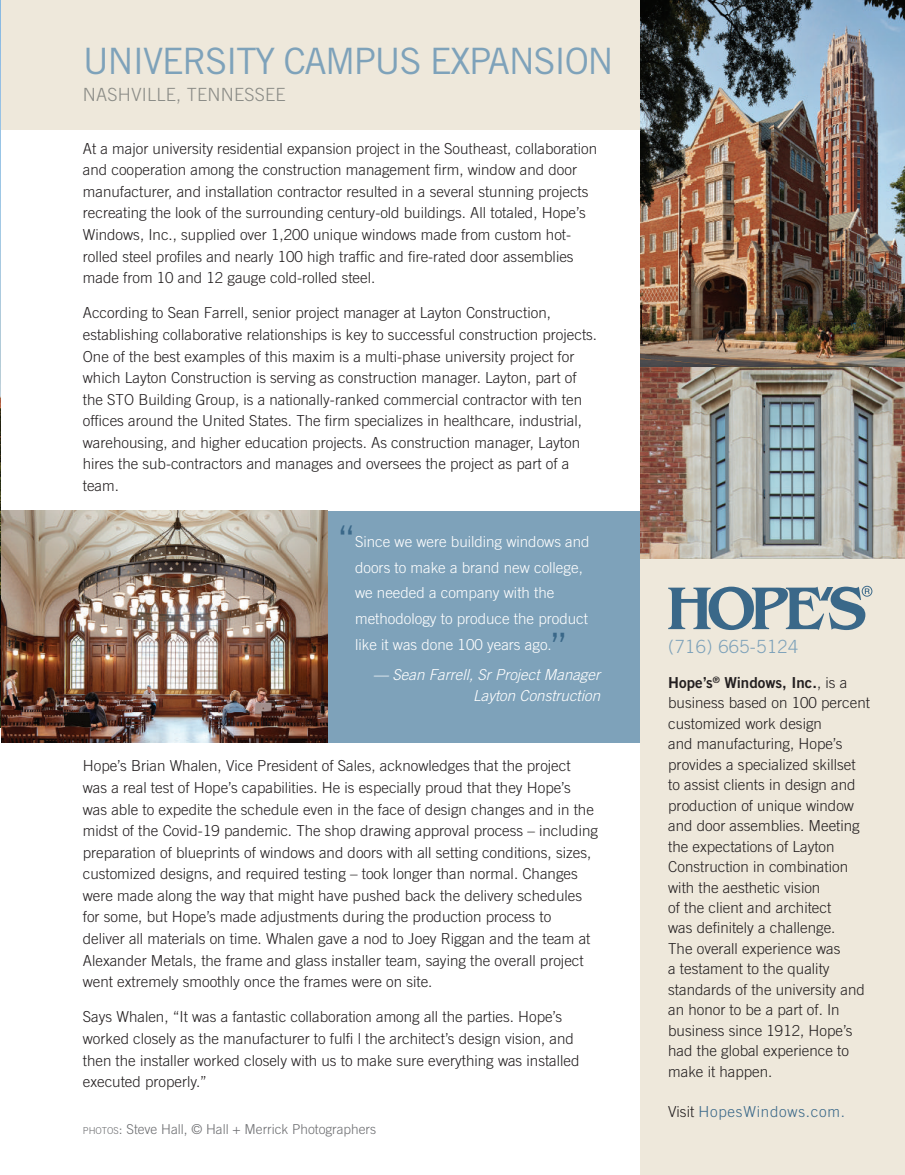
<style>
.page{position:relative;width:905px;height:1175px;background:#fff}
.page>*{position:absolute;margin:0;border:0;box-sizing:border-box;transform-origin:0 0}
.t1{font:36.3px "Trade Gothic LT Std";letter-spacing:-.04em;color:#7ea2ba}
.t2{font:36.3px "Trade Gothic LT Std";color:#3a6889}
.t3{font:300 18.15px "Trade Gothic LT Std";letter-spacing:.015em;color:#8b8c87}
.t4{font:300 18.15px "Trade Gothic LT Std";letter-spacing:.025em;color:#7ea2ba}
.t5{font:300 15.15px/21.6px "Trade Gothic LT Std";color:#231f20}
.t6{font:300 15.15px/25.8px "Trade Gothic LT Std";color:#fff}
.t7{font:italic 300 15.15px/21.1px "Trade Gothic LT Std";color:#fff;text-align:right}
.t8{font:15.15px "Trade Gothic LT Std Bd 2";color:#231f20}
.t9{font:300 15.15px "Trade Gothic LT Std";letter-spacing:.05em;color:#3a6889}
.t10{font:300 13.65px "Trade Gothic LT Std";color:#6c6d70}
.s1{font-size:9.6px}
.s2{font-style:inherit}
.s3{font-family:"Trade Gothic LT Std";font-weight:300}
.s4{color:#231f20}
</style>
<div class="page">
<img style="left:0;top:1px;width:1px;height:726px">
<div style="left:328px;top:511px;width:313px;height:231px;background:#7ea2ba"></div>
<div style="left:1px;top:0;width:640px;height:129px;background:#eee8db"></div>
<div style="left:641px;top:368px;width:263px;height:806px;background:#eee8db"></div>
<svg style="left:668px;top:586px;width:204px;height:44px"></svg>
<img style="left:641px;top:0;width:263px;height:558px">
<img style="left:1px;top:511px;width:327px;height:231px">
<h1 class="t1" style="left:83px;top:39px;width:532px">UNIVERSITY CAMPUS EXPANSION</h1>
<p class="t3" style="left:83px;top:84px;width:204px">NASHVILLE, TENNESSEE</p>
<p class="t5" style="left:83px;top:137px;width:516px">At a major university residential expansion project in the Southeast, collaboration and cooperation among the construction management firm, window and door manufacturer, and installation contractor resulted in a several stunning projects recreating the look of the surrounding century-old buildings. All totaled, Hope’s Windows, Inc., supplied over 1,200 unique windows made from custom hot&shy;rolled steel profiles and nearly 100 high traffic and fire-rated door assemblies made from 10 and 12 gauge cold-rolled steel.</p>
<p class="t5" style="left:83px;top:302px;width:515px">According to Sean Farrell, senior project manager at Layton Construction, establishing collaborative relationships is key to successful construction projects.<br>One of the best examples of this maxim is a multi-phase university project for which Layton Construction is serving as construction manager. Layton, part of the STO Building Group, is a nationally-ranked commercial contractor with ten offices around the United States. The firm specializes in healthcare, industrial, warehousing, and higher education projects. As construction manager, Layton hires the sub-contractors and manages and oversees the project as part of a team.</p>
<h1 class="t2" style="left:337px;top:517px;width:20px">“</h1>
<p class="t6" style="left:355px;top:528px;width:236px">Since we were building windows and doors to make a brand new college, we needed a company with the methodology to produce the product like it was done 100 years ago.</p>
<h1 class="t2" style="left:550px;top:624px;width:20px">”</h1>
<p class="t7" style="left:373px;top:664px;width:228px">— Sean Farrell, Sr Project Manager<br>Layton Construction</p>
<p class="t5" style="left:83px;top:755px;width:516px">Hope’s Brian Whalen, Vice President of Sales, acknowledges that the project was a real test of Hope’s capabilities. He is especially proud that they Hope’s was able to expedite the schedule even in the face of design changes and in the midst of the Covid-19 pandemic. The shop drawing approval process – including preparation of blueprints of windows and doors with all setting conditions, sizes, customized designs, and required testing – took longer than normal. Changes were made along the way that might have pushed back the delivery schedules for some, but Hope’s made adjustments during the production process to<br>deliver all materials on time. Whalen gave a nod to Joey Riggan and the team at Alexander Metals, the frame and glass installer team, saying the overall project went extremely smoothly once the frames were on site.</p>
<p class="t5" style="left:83px;top:1006px;width:498px">Says Whalen, “It was a fantastic collaboration among all the parties. Hope’s worked closely as the manufacturer to fulfi l the architect’s design vision, and then the installer worked closely with us to make sure everything was installed executed properly.”</p>
<p class="t10" style="left:83px;top:1121px;width:295px"><span class="s1">PHOTOS</span><span class="s2">:</span> Steve Hall, © Hall + Merrick Photographers</p>
<p class="t4" style="left:668px;top:636px;width:131px">(716) 665-5124</p>
<p class="t8" style="left:668px;top:673px;width:180px">Hope’s<sup>®</sup> Windows, Inc.<span class="s3">, is a</span></p>
<p class="t5" style="left:668px;top:692px;width:203px;line-height:20.4px">business based on 100 percent customized work design<br>and manufacturing, Hope’s provides a specialized skillset to assist clients in design and production of unique window and door assemblies. Meeting the expectations of Layton<br>Construction in combination with the aesthetic vision<br>of the client and architect<br>was definitely a challenge.<br>The overall experience was<br>a testament to the quality standards of the university and an honor to be a part of. In business since 1912, Hope’s had the global experience to make it happen.</p>
<p class="t9" style="left:668px;top:1103px;width:178px"><span class="s4">Visit</span> HopesWindows.com.</p>
</div>
